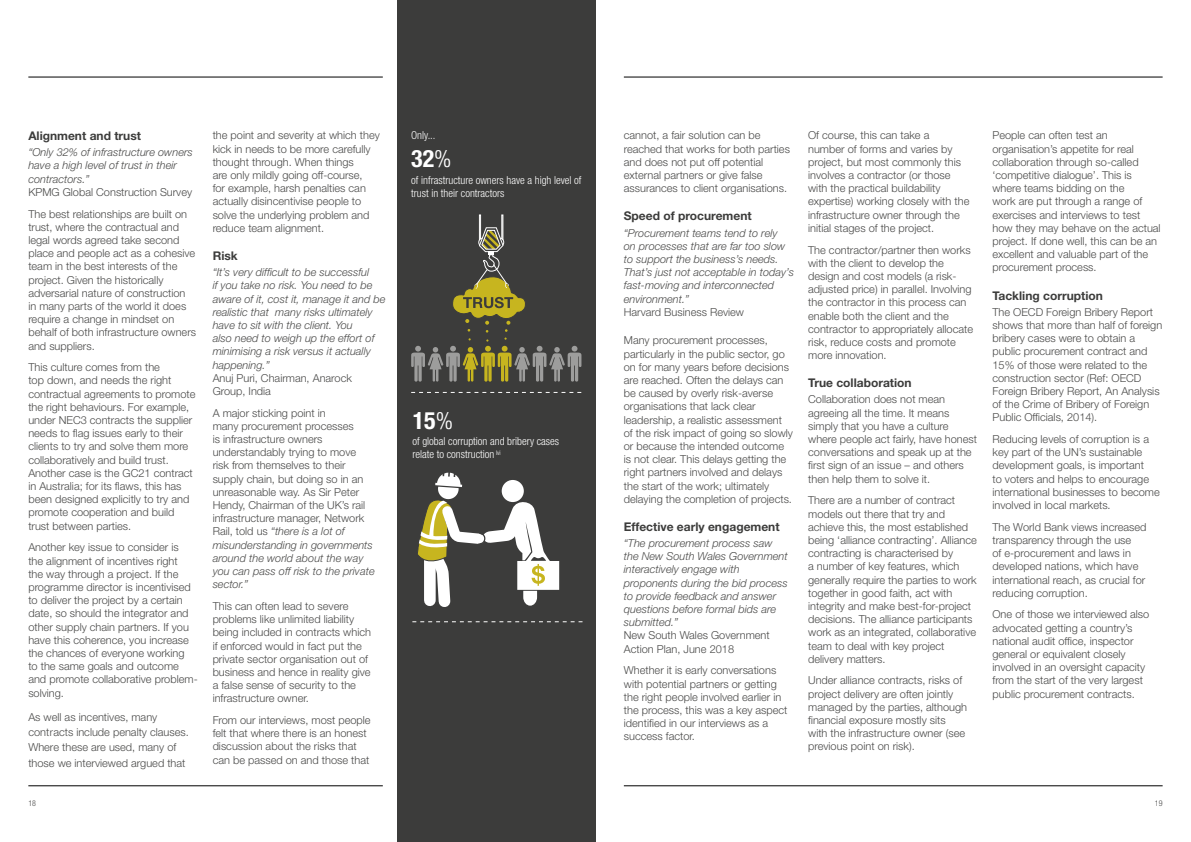
<style>
.page{position:relative;width:1191px;height:842px;background:#fff}
.page>*{position:absolute;margin:0;border:0;box-sizing:border-box;transform-origin:0 0}
.t1{font:700 condensed 24px "Helvetica Neue LT Std";color:#fff}
.t2{font:700 12px "Helvetica Neue LT Std";color:#3c3c3b}
.t3{font:300 11px/13.2px "Helvetica Neue LT Std";color:#4a4a49}
.t4{font:italic 300 11px/13.2px "Helvetica Neue LT Std";color:#4a4a49}
.t5{font:300 condensed 11px/13.2px "Helvetica Neue LT Std";color:#fff}
.t6{font:300 condensed 8px "Helvetica Neue LT Std";color:#4a4a49}
.s1{font-family:"Nirmala UI"}
.s2{font-style:italic}
.s3{font-weight:300}
</style>
<div class="page">
<hr style="left:624px;top:77px;width:538px;height:1px;background:#000">
<hr style="left:624px;top:785px;width:538px;height:1px;background:#000">
<hr style="left:28px;top:77px;width:355px;height:1px;background:#000">
<hr style="left:28px;top:785px;width:355px;height:1px;background:#000">
<div style="left:397px;top:0;width:198px;height:842px;background:#3c3c3b"></div>
<div style="left:501px;top:215px;width:2px;height:25px;border:1px solid #fff"></div>
<div style="left:479px;top:215px;width:2px;height:25px;border:1px solid #fff"></div>
<svg style="left:411px;top:227px;width:170px;height:155px"></svg>
<svg style="left:411px;top:392px;width:170px;height:1px"></svg>
<svg style="left:412px;top:621px;width:170px;height:1px"></svg>
<svg style="left:418px;top:473px;width:141px;height:134px"></svg>
<p class="t2" style="left:28px;top:128px;width:114px">Alignment and trust</p>
<p class="t4" style="left:28px;top:146px;width:166px">“Only 32% of infrastructure owners have a high level of trust in their contractors.”</p>
<p class="t3" style="left:28px;top:181px;width:165px;line-height:21.7px">KPMG Global Construction Survey<br>The best relationships are built on</p>
<p class="t3" style="left:28px;top:220px;width:169px">trust, where the contractual and legal words agreed take second place and people act as a cohesive team in the best interests of the project. Given the historically adversarial nature of construction in many parts of the world it does require a change in mindset on behalf of both infrastructure owners and suppliers.</p>
<p class="t3" style="left:28px;top:360px;width:169px">This culture comes from the<br>top down, and needs the right contractual agreements to promote the right behaviours. For example, under NEC3 contracts the supplier needs to flag issues early to their clients to try and solve them more collaboratively and build trust.<br>Another case is the GC21 contract in Australia; for its flaws, this has been designed explicitly to try and promote cooperation and build trust between parties.</p>
<p class="t3" style="left:28px;top:541px;width:171px">Another key issue to consider is<br>the alignment of incentives right<br>the way through a project. If the programme director is incentivised to deliver the project by a certain date, so should the integrator and other supply chain partners. If you have this coherence, you increase the chances of everyone working<br>to the same goals and outcome and promote collaborative problem&shy;solving.</p>
<p class="t3" style="left:28px;top:709px;width:162px;line-height:15.4px">As well as incentives, many cont<span class="s1">r</span>acts include penalty clauses.<br>Where these are used, many of those we interviewed argued that</p>
<p class="t3" style="left:213px;top:129px;width:169px">the point and severity at which they kick in needs to be more carefully thought through. When things<br>are only mildly going off-course,<br>for example, harsh penalties can actually disincentivise people to solve the underlying problem and reduce team alignment.</p>
<p class="t2" style="left:213px;top:248px;width:27px">Risk</p>
<p class="t4" style="left:213px;top:265px;width:174px">“It’s very difficult to be successful<br>if you take no risk. You need to be aware of it, cost it, manage it and be realistic that many risks ultimately have to sit with the client. You<br>also need to weigh up the effort of minimising a risk versus it actually happening.”</p>
<p class="t3" style="left:213px;top:371px;width:141px">Anuj Puri, Chairman, Anarock<br>Group, India</p>
<p class="t3" style="left:213px;top:406px;width:163px">A major sticking point in<br>many procurement processes<br>is infrastructure owners understandably trying to move risk from themselves to their supply chain, but doing so in an unreasonable way. As Sir Peter<br>Hendy, Chairman of the UK’s rail infrastructure manager, Network<br>Rail, told us <span class="s2">“there is a lot of misunderstanding in governments around the world about the way you can pass off risk to the private sector.”</span></p>
<p class="t3" style="left:213px;top:599px;width:160px">This can often lead to severe problems like unlimited liability being included in contracts which if enforced would in fact put the private sector organisation out of business and hence in reality give a false sense of security to the infrastructure owner.</p>
<p class="t3" style="left:213px;top:713px;width:159px">From our interviews, most people felt that where there is an honest discussion about the risks that can be passed on and those that</p>
<p class="t5" style="left:411px;top:129px;width:26px">Only...</p>
<p class="t5" style="left:411px;top:173px;width:172px">of infrastructure owners have a high level of trust in their contractors</p>
<h1 class="t1" style="left:411px;top:144px;width:42px">32<span class="s3">%</span></h1>
<h1 class="t1" style="left:413px;top:406px;width:42px">15<span class="s3">%</span></h1>
<p class="t5" style="left:412px;top:435px;width:148px">of global corruption and bribery cases relate to construction <sup>lvi</sup></p>
<p class="t3" style="left:624px;top:129px;width:168px">cannot, a fair solution can be reached that works for both parties and does not put off potential external partners or give false assurances to client organisations.</p>
<p class="t2" style="left:624px;top:209px;width:129px">Speed of procurement</p>
<p class="t4" style="left:624px;top:226px;width:172px">“Procurement teams tend to rely<br>on processes that are far too slow to support the business’s needs.<br>That’s just not acceptable in today’s fast-moving and interconnected environment.”</p>
<p class="t3" style="left:624px;top:305px;width:122px">Harvard Business Review</p>
<p class="t3" style="left:624px;top:334px;width:171px">Many procurement processes, particularly in the public sector, go on for many years before decisions are reached. Often the delays can be caused by overly risk-averse organisations that lack clear leadership, a realistic assessment of the risk impact of going so slowly or because the intended outcome is not clear. This delays getting the right partners involved and delays the start of the work; ultimately delaying the completion of projects.</p>
<p class="t2" style="left:624px;top:519px;width:157px">Effective early engagement</p>
<p class="t4" style="left:624px;top:536px;width:165px">“The procurement process saw the New South Wales Government interactively engage with proponents during the bid process to provide feedback and answer questions before formal bids are submitted.”</p>
<p class="t3" style="left:624px;top:629px;width:147px">New South Wales Government<br>Action Plan, June 2018</p>
<p class="t3" style="left:624px;top:664px;width:165px">Whether it is early conversations with potential partners or getting the right people involved earlier in the process, this was a key aspect identified in our interviews as a success factor.</p>
<p class="t3" style="left:808px;top:129px;width:163px">Of course, this can take a<br>number of forms and varies by project, but most commonly this involves a contractor (or those with the practical buildability expertise) working closely with the infrastructure owner through the initial stages of the project.</p>
<p class="t3" style="left:808px;top:243px;width:166px">The contractor/partner then works with the client to develop the design and cost models (a risk&shy;adjusted price) in parallel. Involving the contractor in this process can enable both the client and the contractor to appropriately allocate risk, reduce costs and promote more innovation.</p>
<p class="t2" style="left:808px;top:376px;width:105px">True collaboration</p>
<p class="t3" style="left:808px;top:393px;width:170px">Collaboration does not mean agreeing all the time. It means simply that you have a culture where people act fairly, have honest conversations and speak up at the first sign of an issue – and others then help them to solve it.</p>
<p class="t3" style="left:808px;top:494px;width:170px">There are a number of contract models out there that try and achieve this, the most established being ‘alliance contracting’. Alliance contracting is characterised by<br>a number of key features, which generally require the parties to work together in good faith, act with integrity and make best-for-project decisions. The alliance participants work as an integrated, collaborative team to deal with key project delivery matters.</p>
<p class="t3" style="left:808px;top:674px;width:160px">Under alliance contracts, risks of project delivery are often jointly managed by the parties, although financial exposure mostly sits with the infrastructure owner (see previous point on risk).</p>
<p class="t3" style="left:992px;top:129px;width:170px">People can often test an organisation’s appetite for real collaboration through so-called ‘competitive dialogue’. This is where teams bidding on the<br>work are put through a range of exercises and interviews to test how they may behave on the actual project. If done well, this can be an excellent and valuable part of the procurement process.</p>
<p class="t2" style="left:992px;top:288px;width:112px">Tackling corruption</p>
<p class="t3" style="left:992px;top:305px;width:171px">The OECD Foreign Bribery Report shows that more than half of foreign bribery cases were to obtain a public procurement contract and<br>15% of those were related to the construction sector (Ref: OECD<br>Foreign Bribery Report, An Analysis of the Crime of Bribery of Foreign<br>Public Officials, 2014).</p>
<p class="t3" style="left:992px;top:432px;width:169px">Reducing levels of corruption is a key part of the UN’s sustainable development goals, is important<br>to voters and helps to encourage international businesses to become involved in local markets.</p>
<p class="t3" style="left:992px;top:520px;width:156px">The World Bank views increased transparency through the use<br>of e-procurement and laws in developed nations, which have international reach, as crucial for reducing corruption.</p>
<p class="t3" style="left:992px;top:608px;width:158px">One of those we interviewed also advocated getting a country’s national audit office, inspector general or equivalent closely involved in an oversight capacity from the start of the very largest public procurement contracts.</p>
<p class="t6" style="left:28px;top:798px;width:9px">18</p>
<p class="t6" style="left:1155px;top:798px;width:9px">19</p>
</div>
